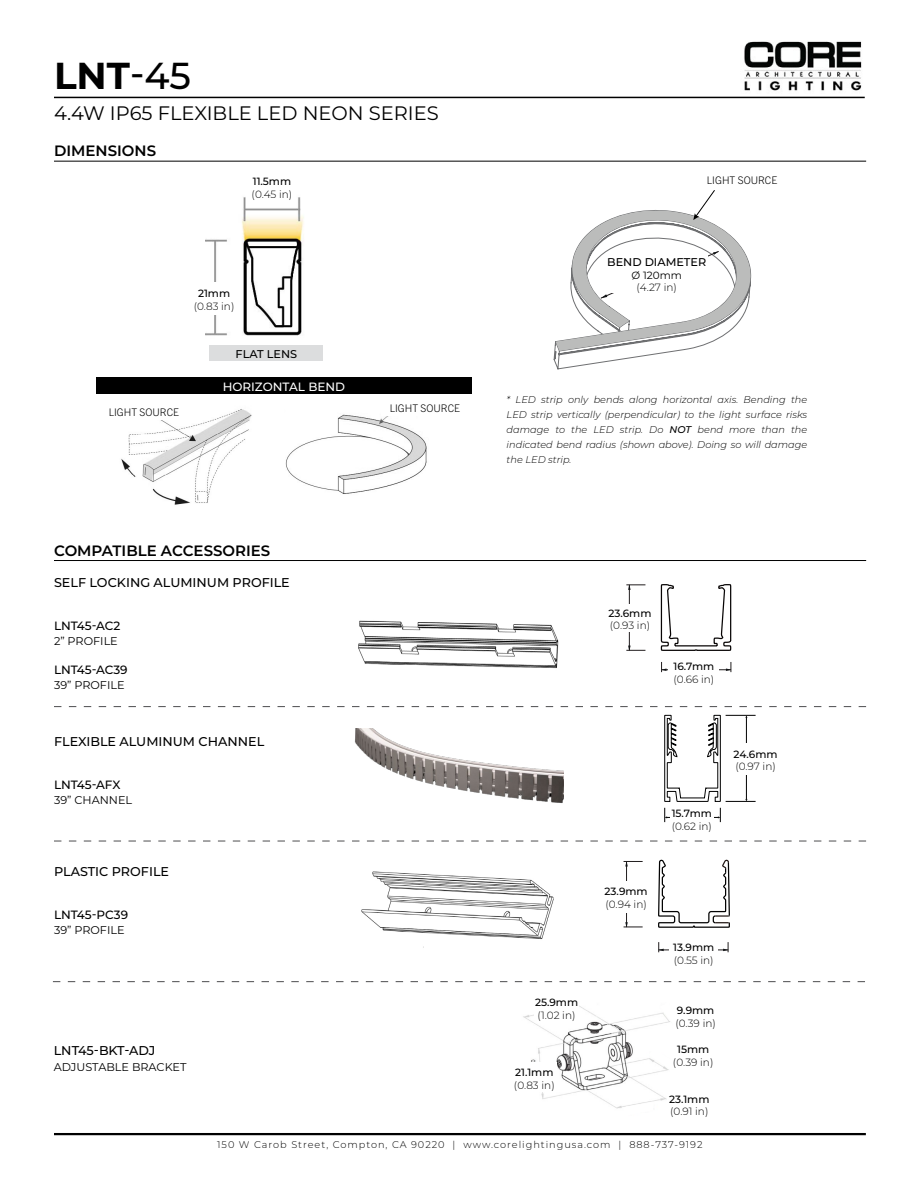
<style>
.page{position:relative;width:918px;height:1188px;background:#fff}
.page>*{position:absolute;margin:0;border:0;box-sizing:border-box;transform-origin:0 0}
.t1{font:700 37.5px "Montserrat";color:#000}
.t2{font:19.5px "Montserrat";color:#000}
.t3{font:600 15px "Montserrat";color:#000}
.t4{font:500 12.75px "Montserrat";color:#000}
.t5{font:500 12px "Montserrat";letter-spacing:-.005em;color:#000}
.t6{font:500 12px "Montserrat";color:#fff}
.t7{font:11.25px "Montserrat";color:#000}
.t8{font:500 11.25px "Montserrat";color:#000}
.t9{font:300 10.5px "Montserrat";color:#000}
.t10{font:500 10.5px "Montserrat";color:#000}
.t11{font:300 10.5px "Trade Gothic Next LT Pro";color:#000}
.t12{font:10.5px "Montserrat";color:#000}
.t13{font:italic 300 9.75px/15px "Montserrat";color:#000;text-align:justify}
.t14{font:300 9.75px "Montserrat";letter-spacing:.1em;color:#000}
.s1{font-weight:500}
</style>
<div class="page">
<img style="left:744px;top:41px;width:118px;height:50px">
<hr style="left:54px;top:97px;width:811px;height:1px;background:#000">
<hr style="left:54px;top:1133px;width:812px;height:2px;background:#000">
<hr style="left:54px;top:161px;width:812px;height:1px;background:#000">
<img style="left:205px;top:197px;width:99px;height:139px">
<div style="left:190px;top:282px;width:48px;height:33px;background:#fff"></div>
<div style="left:250px;top:174px;width:44px;height:24px;background:#fff"></div>
<img style="left:285px;top:414px;width:142px;height:80px">
<img style="left:121px;top:409px;width:131px;height:96px">
<div style="left:95px;top:403px;width:98px;height:17px;background:#fff"></div>
<div style="left:418px;top:396px;width:30px;height:32px;background:#fff"></div>
<div style="left:382px;top:399px;width:78px;height:17px;background:#fff"></div>
<svg style="left:553px;top:190px;width:199px;height:180px"></svg>
<div style="left:96px;top:378px;width:376px;height:16px;background:#000"></div>
<div style="left:210px;top:345px;width:113px;height:15px;background:#dcddde"></div>
<div style="left:606px;top:254px;width:102px;height:39px;background:#fff"></div>
<hr style="left:54px;top:560px;width:812px;height:1px;background:#000">
<svg style="left:54px;top:841px;width:812px;height:1px"></svg>
<svg style="left:53px;top:981px;width:812px;height:1px"></svg>
<svg style="left:54px;top:706px;width:812px;height:1px"></svg>
<img style="left:358px;top:620px;width:201px;height:49px">
<img style="left:361px;top:871px;width:193px;height:77px">
<svg style="left:658px;top:859px;width:72px;height:69px"></svg>
<hr style="left:659px;top:950px;width:69px;height:1px;background:#211d1e">
<svg style="left:658px;top:942px;width:6px;height:10px"></svg>
<svg style="left:723px;top:942px;width:6px;height:10px"></svg>
<hr style="left:626px;top:862px;width:1px;height:65px;background:#211d1e">
<svg style="left:624px;top:922px;width:19px;height:6px"></svg>
<svg style="left:624px;top:861px;width:19px;height:5px"></svg>
<hr style="left:629px;top:585px;width:1px;height:65px;background:#211d1e">
<svg style="left:626px;top:646px;width:19px;height:5px"></svg>
<svg style="left:626px;top:584px;width:19px;height:6px"></svg>
<svg style="left:660px;top:584px;width:72px;height:67px"></svg>
<hr style="left:661px;top:670px;width:70px;height:1px;background:#211d1e">
<svg style="left:661px;top:662px;width:6px;height:10px"></svg>
<svg style="left:726px;top:662px;width:6px;height:10px"></svg>
<div style="left:606px;top:604px;width:48px;height:28px;background:#fff"></div>
<div style="left:604px;top:881px;width:44px;height:31px;background:#fff"></div>
<div style="left:669px;top:659px;width:50px;height:25px;background:#fff"></div>
<div style="left:670px;top:940px;width:48px;height:25px;background:#fff"></div>
<img style="left:354px;top:728px;width:210px;height:75px">
<img style="left:523px;top:1006px;width:145px;height:103px">
<div style="left:534px;top:995px;width:45px;height:25px;background:#fff"></div>
<div style="left:667px;top:1091px;width:45px;height:25px;background:#fff"></div>
<div style="left:512px;top:1063px;width:45px;height:29px;background:#fff"></div>
<svg style="left:660px;top:1006px;width:10px;height:23px"></svg>
<svg style="left:648px;top:1049px;width:21px;height:21px"></svg>
<svg style="left:626px;top:1102px;width:28px;height:7px"></svg>
<svg style="left:664px;top:715px;width:92px;height:107px"></svg>
<div style="left:727px;top:743px;width:57px;height:31px;background:#fff"></div>
<div style="left:670px;top:803px;width:44px;height:31px;background:#fff"></div>
<h1 class="t1" style="left:54px;top:49px;width:138px">LNT<span class="s1">-45</span></h1>
<h2 class="t2" style="left:54px;top:99px;width:386px">4.4W IP65 FLEXIBLE LED NEON SERIES</h2>
<h3 class="t3" style="left:54px;top:140px;width:104px">DIMENSIONS</h3>
<p class="t10" style="left:253px;top:174px;width:40px">11.5mm</p>
<p class="t9" style="left:252px;top:187px;width:42px">(0.45 in)</p>
<p class="t10" style="left:198px;top:286px;width:34px">21mm</p>
<p class="t9" style="left:194px;top:299px;width:42px">(0.83 in)</p>
<p class="t8" style="left:236px;top:346px;width:63px">FLAT LENS</p>
<p class="t11" style="left:109px;top:404px;width:72px">LIGHT SOURCE</p>
<p class="t6" style="left:223px;top:379px;width:124px">HORIZONTAL BEND</p>
<p class="t11" style="left:390px;top:400px;width:72px">LIGHT SOURCE</p>
<h3 class="t3" style="left:54px;top:540px;width:218px">COMPATIBLE ACCESSORIES</h3>
<h3 class="t4" style="left:54px;top:573px;width:237px">SELF LOCKING ALUMINUM PROFILE</h3>
<p class="t5" style="left:54px;top:617px;width:68px">LNT45-AC2</p>
<p class="t7" style="left:54px;top:633px;width:65px">2” PROFILE</p>
<p class="t5" style="left:54px;top:661px;width:75px">LNT45-AC39</p>
<p class="t7" style="left:54px;top:677px;width:72px">39” PROFILE</p>
<h3 class="t4" style="left:54px;top:733px;width:212px">FLEXIBLE ALUMINUM CHANNEL</h3>
<p class="t5" style="left:54px;top:777px;width:68px">LNT45-AFX</p>
<p class="t7" style="left:54px;top:793px;width:80px">39” CHANNEL</p>
<h3 class="t4" style="left:54px;top:863px;width:117px">PLASTIC PROFILE</h3>
<p class="t5" style="left:54px;top:907px;width:76px">LNT45-PC39</p>
<p class="t7" style="left:54px;top:923px;width:72px">39” PROFILE</p>
<h3 class="t4" style="left:54px;top:1041px;width:103px">LNT45-BKT-ADJ</h3>
<p class="t7" style="left:54px;top:1059px;width:134px">ADJUSTABLE BRACKET</p>
<p class="t11" style="left:707px;top:173px;width:72px">LIGHT SOURCE</p>
<p class="t8" style="left:607px;top:254px;width:101px">BEND DIAMETER</p>
<p class="t12" style="left:631px;top:268px;width:52px">Ø 120mm</p>
<p class="t9" style="left:637px;top:281px;width:42px">(4.27 in)</p>
<p class="t13" style="left:507px;top:392px;width:302px">* LED strip only bends along horizontal axis. Bending the LED strip vertically (perpendicular) to the light surface risks damage to the LED strip. Do <span class="s1">NOT</span> bend more than the indicated bend radius (shown above). Doing so will damage the LED strip.</p>
<p class="t10" style="left:535px;top:995px;width:45px">25.9mm</p>
<p class="t9" style="left:538px;top:1008px;width:39px">(1.02 in)</p>
<p class="t10" style="left:515px;top:1065px;width:40px">21.1mm</p>
<p class="t9" style="left:514px;top:1078px;width:42px">(0.83 in)</p>
<p class="t10" style="left:609px;top:606px;width:44px">23.6mm</p>
<p class="t9" style="left:610px;top:619px;width:42px">(0.93 in)</p>
<p class="t10" style="left:673px;top:659px;width:42px">16.7mm</p>
<p class="t9" style="left:674px;top:672px;width:42px">(0.66 in)</p>
<p class="t10" style="left:605px;top:884px;width:45px">23.9mm</p>
<p class="t9" style="left:605px;top:897px;width:43px">(0.94 in)</p>
<p class="t10" style="left:672px;top:806px;width:42px">15.7mm</p>
<p class="t9" style="left:672px;top:819px;width:42px">(0.62 in)</p>
<p class="t10" style="left:734px;top:747px;width:45px">24.6mm</p>
<p class="t9" style="left:735px;top:759px;width:42px">(0.97 in)</p>
<p class="t10" style="left:673px;top:940px;width:42px">13.9mm</p>
<p class="t9" style="left:674px;top:953px;width:41px">(0.55 in)</p>
<p class="t10" style="left:677px;top:1003px;width:39px">9.9mm</p>
<p class="t9" style="left:675px;top:1016px;width:42px">(0.39 in)</p>
<p class="t10" style="left:677px;top:1042px;width:34px">15mm</p>
<p class="t9" style="left:673px;top:1055px;width:42px">(0.39 in)</p>
<p class="t10" style="left:669px;top:1091px;width:42px">23.1mm</p>
<p class="t9" style="left:670px;top:1104px;width:40px">(0.91 in)</p>
<p class="t14" style="left:217px;top:1138px;width:487px">150 W Carob Street, Compton, CA 90220 | www.corelightingusa.com | 888-737-9192</p>
</div>
